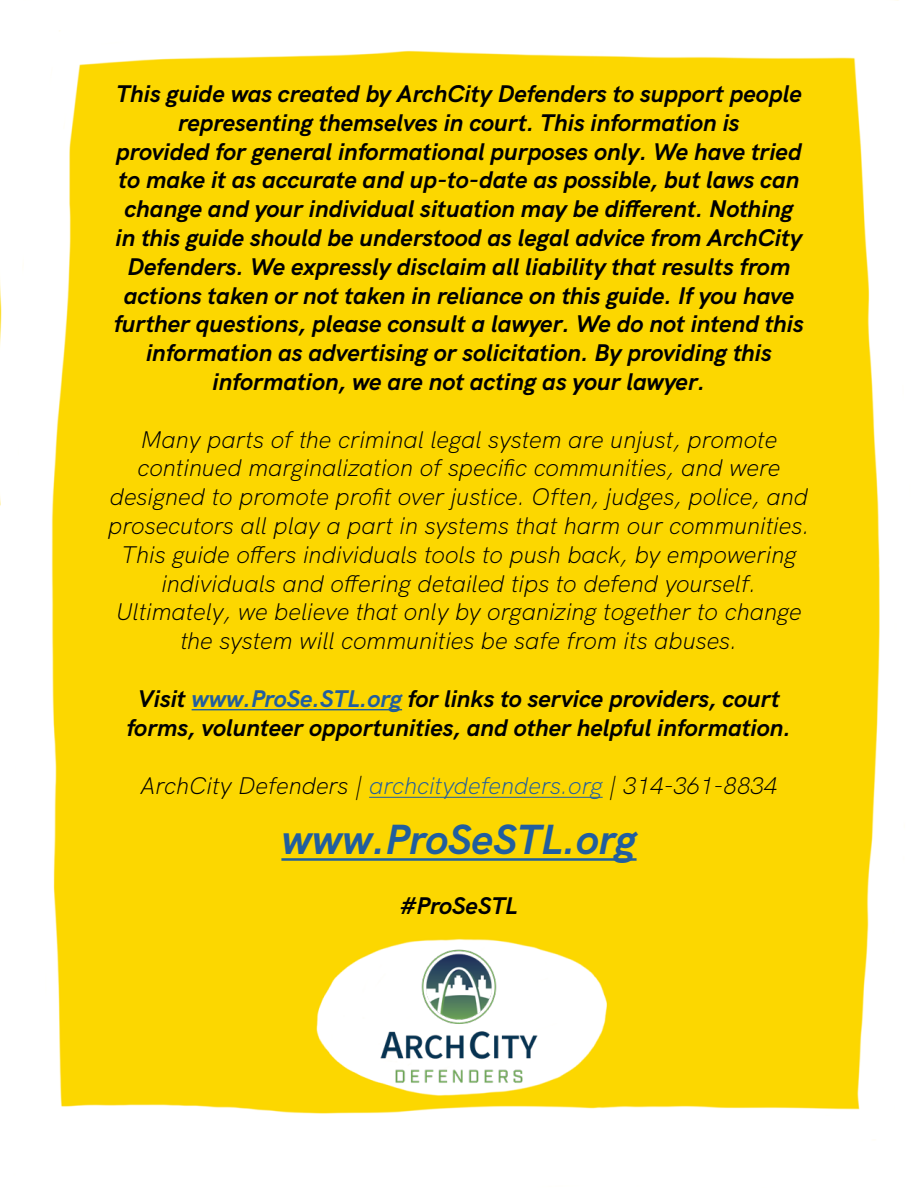
<style>
.page{position:relative;width:918px;height:1188px;background:#fff}
.page>*{position:absolute;margin:0;border:0;box-sizing:border-box;transform-origin:0 0}
.t1{font:italic 700 42px "HK Grotesk";color:#215e9e}
.t2{font:italic 700 24px/28.8px "HK Grotesk";color:#000;text-align:center}
.t3{font:italic 300 24px/28.8px "HK Grotesk";color:#000;text-align:center}
.s1{color:#215e9e}
</style>
<div class="page">
<img style="left:0;top:0;width:898px;height:1114px">
<hr style="left:192px;top:709px;width:210px;height:1px;background:#215e9e">
<hr style="left:369px;top:797px;width:234px;height:1px;background:#215e9e">
<hr style="left:281px;top:858px;width:356px;height:3px;background:#215e9e">
<img style="left:364px;top:937px;width:190px;height:157px">
<p class="t2" style="left:114px;top:77px;width:691px">This guide was created by ArchCity Defenders to support people representing themselves in court. This information is<br>provided for general informational purposes only. We have tried to make it as accurate and up-to-date as possible, but laws can change and your individual situation may be different. Nothing in this guide should be understood as legal advice from ArchCity Defenders. We expressly disclaim all liability that results from actions taken or not taken in reliance on this guide. If you have further questions, please consult a lawyer. We do not intend this information as advertising or solicitation. By providing this information, we are not acting as your lawyer.</p>
<p class="t3" style="left:108px;top:423px;width:703px">Many parts of the criminal legal system are unjust, promote continued marginalization of specific communities, and were designed to promote profit over justice. Often, judges, police, and prosecutors all play a part in systems that harm our communities.<br>This guide offers individuals tools to push back, by empowering individuals and offering detailed tips to defend yourself.<br>Ultimately, we believe that only by organizing together to change the system will communities be safe from its abuses.</p>
<p class="t2" style="left:127px;top:682px;width:666px">Visit <span class="s1">www.ProSe.STL.org</span> for links to service providers, court forms, volunteer opportunities, and other helpful information.</p>
<p class="t3" style="left:140px;top:770px;width:638px">ArchCity Defenders | <span class="s1">archcitydefenders.org</span> | 314-361-8834</p>
<h1 class="t1" style="left:281px;top:806px;width:357px">www.ProSeSTL.org</h1>
<p class="t2" style="left:400px;top:889px;width:119px">#ProSeSTL</p>
</div>
